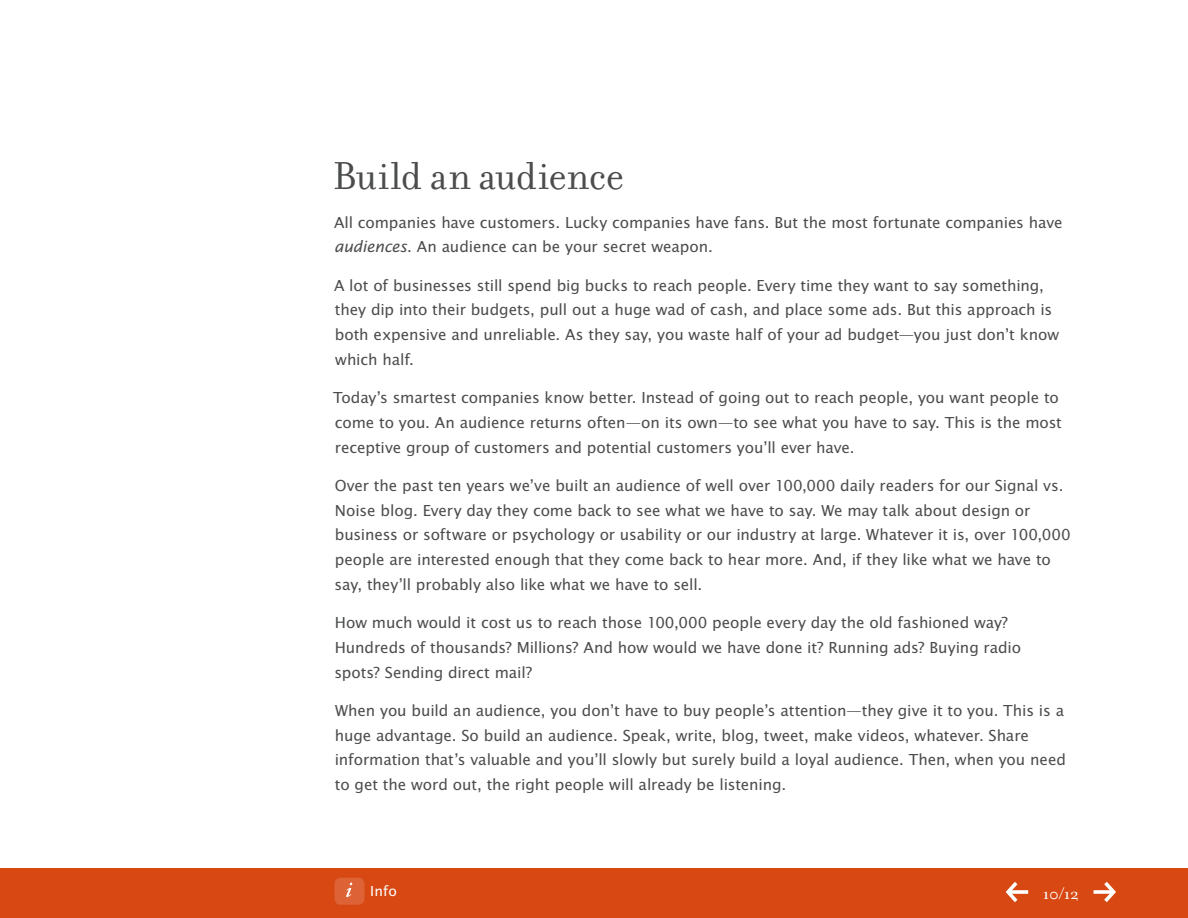
<style>
.page{position:relative;width:1188px;height:918px;background:#fff}
.page>*{position:absolute;margin:0;border:0;box-sizing:border-box;transform-origin:0 0}
.t1{font:42px "Filosofia OT";letter-spacing:-.005em;color:#4b4c4d}
.t2{font:18px "Filosofia OT";color:#fff}
.t3{font:16.5px/24.8px "Lucida Sans EFOP";letter-spacing:-.005em;color:#4b4c4d}
.t4{font:15px "Lucida Sans EFOP";color:#fff}
.s1{font-style:italic;font-size:16.8px}
</style>
<div class="page">
<div style="left:0;top:869px;width:1188px;height:49px;background:#d74812"></div>
<div style="left:334px;top:878px;width:30px;height:27px;background:#dd6336;border-radius:6px"></div>
<svg style="left:346px;top:883px;width:6px;height:14px"></svg>
<svg style="left:1006px;top:882px;width:22px;height:20px"></svg>
<svg style="left:1094px;top:882px;width:22px;height:20px"></svg>
<h1 class="t1" style="left:333px;top:153px;width:293px">Build an audience</h1>
<p class="t3" style="left:334px;top:211px;width:730px">All companies have customers. Lucky companies have fans. But the most fortunate companies have <span class="s1">audiences</span>. An audience can be your secret weapon.</p>
<p class="t3" style="left:334px;top:273px;width:727px">A lot of businesses still spend big bucks to reach people. Every time they want to say something, they dip into their budgets, pull out a huge wad of cash, and place some ads. But this approach is both expensive and unreliable. As they say, you waste half of your ad budget—you just don’t know which half.</p>
<p class="t3" style="left:333px;top:386px;width:730px">Today’s smartest companies know better. Instead of going out to reach people, you want people to come to you. An audience returns often—on its own—to see what you have to say. This is the most receptive group of customers and potential customers you’ll ever have.</p>
<p class="t3" style="left:334px;top:474px;width:738px">Over the past ten years we’ve built an audience of well over 100,000 daily readers for our Signal vs.<br>Noise blog. Every day they come back to see what we have to say. We may talk about design or business or software or psychology or usability or our industry at large. Whatever it is, over 100,000 people are interested enough that they come back to hear more. And, if they like what we have to say, they’ll probably also like what we have to sell.</p>
<p class="t3" style="left:334px;top:611px;width:688px">How much would it cost us to reach those 100,000 people every day the old fashioned way?<br>Hundreds of thousands? Millions? And how would we have done it? Running ads? Buying radio spots? Sending direct mail?</p>
<p class="t3" style="left:335px;top:699px;width:733px">When you build an audience, you don’t have to buy people’s attention—they give it to you. This is a huge advantage. So build an audience. Speak, write, blog, tweet, make videos, whatever. Share information that’s valuable and you’ll slowly but surely build a loyal audience. Then, when you need to get the word out, the right people will already be listening.</p>
<p class="t4" style="left:370px;top:883px;width:28px">Info</p>
<p class="t2" style="left:1043px;top:884px;width:37px">10/12</p>
</div>
